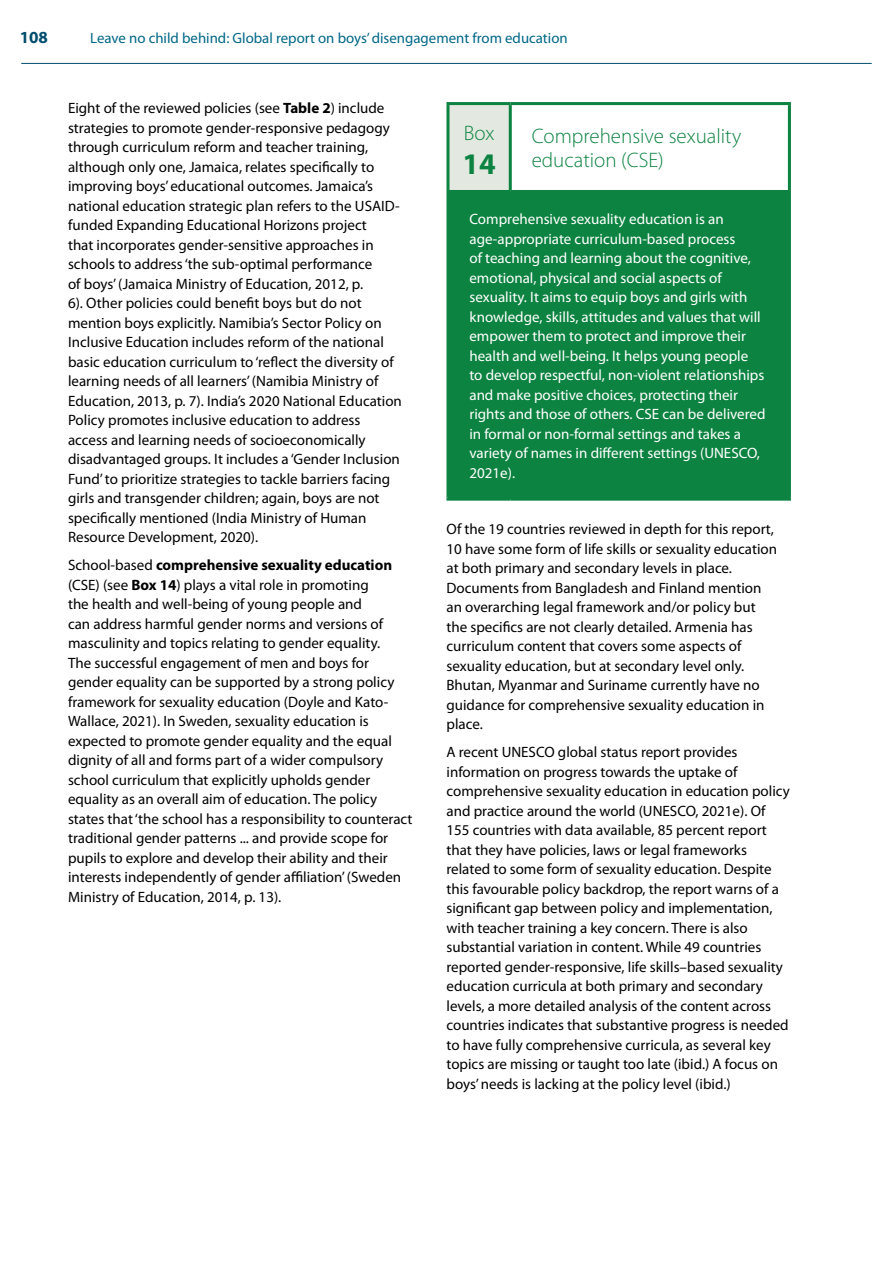
<style>
.page{position:relative;width:893px;height:1263px;background:#fff}
.page>*{position:absolute;margin:0;border:0;box-sizing:border-box;transform-origin:0 0}
.t1{font:700 30px "Myriad Pro";color:#0c8341}
.t2{font:300 21px/24.2px "Myriad Pro";color:#0c8341}
.t3{font:700 16.95px "Myriad Pro";color:#004d6d}
.t4{font:15px/19.5px "Myriad Pro";color:#000}
.t5{font:15px/19.5px "Myriad Pro";color:#fff}
.t6{font:14.85px "Myriad Pro";color:#006787}
.s1{font-weight:700}
</style>
<div class="page">
<hr style="left:21px;top:63px;width:851px;height:1px;background:#004d6d">
<div style="left:448px;top:104px;width:62px;height:87px;background:#e3e9e0"></div>
<div style="left:448px;top:191px;width:341px;height:308px;background:#0c8341"></div>
<hr style="left:446px;top:102px;width:64px;height:3px;background:#0c8341">
<hr style="left:446px;top:105px;width:3px;height:85px;background:#0c8341">
<hr style="left:510px;top:102px;width:281px;height:3px;background:#0c8341">
<hr style="left:788px;top:105px;width:3px;height:85px;background:#0c8341">
<hr style="left:446px;top:193px;width:3px;height:305px;background:#0c8341">
<hr style="left:788px;top:193px;width:3px;height:305px;background:#0c8341">
<hr style="left:446px;top:498px;width:64px;height:3px;background:#0c8341">
<hr style="left:510px;top:498px;width:281px;height:3px;background:#0c8341">
<hr style="left:509px;top:105px;width:3px;height:85px;background:#0c8341">
<hr style="left:446px;top:190px;width:64px;height:3px;background:#0c8341">
<hr style="left:510px;top:190px;width:281px;height:3px;background:#0c8341">
<p class="t3" style="left:20px;top:26px;width:30px">108</p>
<p class="t6" style="left:90px;top:28px;width:479px">Leave no child behind: Global report on boys’ disengagement from education</p>
<p class="t4" style="left:68px;top:98px;width:335px">Eight of the reviewed policies (see <span class="s1">Table 2</span>) include strategies to promote gender-responsive pedagogy through curriculum reform and teacher training, although only one, Jamaica, relates specifically to improving boys’ educational outcomes. Jamaica’s national education strategic plan refers to the USAID&shy;funded Expanding Educational Horizons project<br>that incorporates gender-sensitive approaches in schools to address ‘the sub-optimal performance<br>of boys’ (Jamaica Ministry of Education, 2012, p.<br>6). Other policies could benefit boys but do not mention boys explicitly. Namibia’s Sector Policy on Inclusive Education includes reform of the national basic education curriculum to ‘reflect the diversity of learning needs of all learners’ (Namibia Ministry of Education, 2013, p. 7). India’s 2020 National Education Policy promotes inclusive education to address access and learning needs of socioeconomically disadvantaged groups. It includes a ‘Gender Inclusion Fund’ to prioritize strategies to tackle barriers facing girls and transgender children; again, boys are not specifically mentioned (India Ministry of Human Resource Development, 2020).</p>
<p class="t4" style="left:68px;top:555px;width:346px">School-based <span class="s1">comprehensive sexuality education </span>(CSE) (see <span class="s1">Box 14</span>) plays a vital role in promoting<br>the health and well-being of young people and<br>can address harmful gender norms and versions of masculinity and topics relating to gender equality.<br>The successful engagement of men and boys for gender equality can be supported by a strong policy framework for sexuality education (Doyle and Kato-Wallace, 2021). In Sweden, sexuality education is expected to promote gender equality and the equal dignity of all and forms part of a wider compulsory school curriculum that explicitly upholds gender equality as an overall aim of education. The policy states that ‘the school has a responsibility to counteract traditional gender patterns ... and provide scope for pupils to explore and develop their ability and their interests independently of gender affiliation’ (Sweden Ministry of Education, 2014, p. 13).</p>
<h2 class="t2" style="left:464px;top:120px;width:32px">Box</h2>
<h1 class="t1" style="left:462px;top:144px;width:35px">14</h1>
<h2 class="t2" style="left:532px;top:124px;width:211px">Comprehensive sexuality education (CSE)</h2>
<p class="t5" style="left:469px;top:209px;width:298px">Comprehensive sexuality education is an age-appropriate curriculum-based process<br>of teaching and learning about the cognitive, emotional, physical and social aspects of sexuality. It aims to equip boys and girls with knowledge, skills, attitudes and values that will empower them to protect and improve their health and well-being. It helps young people<br>to develop respectful, non-violent relationships and make positive choices, protecting their rights and those of others. CSE can be delivered in formal or non-formal settings and takes a variety of names in different settings (UNESCO, 2021e).</p>
<p class="t4" style="left:446px;top:519px;width:332px">Of the 19 countries reviewed in depth for this report, 10 have some form of life skills or sexuality education at both primary and secondary levels in place.<br>Documents from Bangladesh and Finland mention an overarching legal framework and/or policy but the specifics are not clearly detailed. Armenia has curriculum content that covers some aspects of sexuality education, but at secondary level only.<br>Bhutan, Myanmar and Suriname currently have no guidance for comprehensive sexuality education in place.</p>
<p class="t4" style="left:446px;top:742px;width:345px">A recent UNESCO global status report provides information on progress towards the uptake of comprehensive sexuality education in education policy and practice around the world (UNESCO, 2021e). Of 155 countries with data available, 85 percent report that they have policies, laws or legal frameworks related to some form of sexuality education. Despite this favourable policy backdrop, the report warns of a significant gap between policy and implementation, with teacher training a key concern. There is also substantial variation in content. While 49 countries reported gender-responsive, life skills–based sexuality education curricula at both primary and secondary levels, a more detailed analysis of the content across countries indicates that substantive progress is needed to have fully comprehensive curricula, as several key topics are missing or taught too late (ibid.) A focus on boys’ needs is lacking at the policy level (ibid.)</p>
</div>
